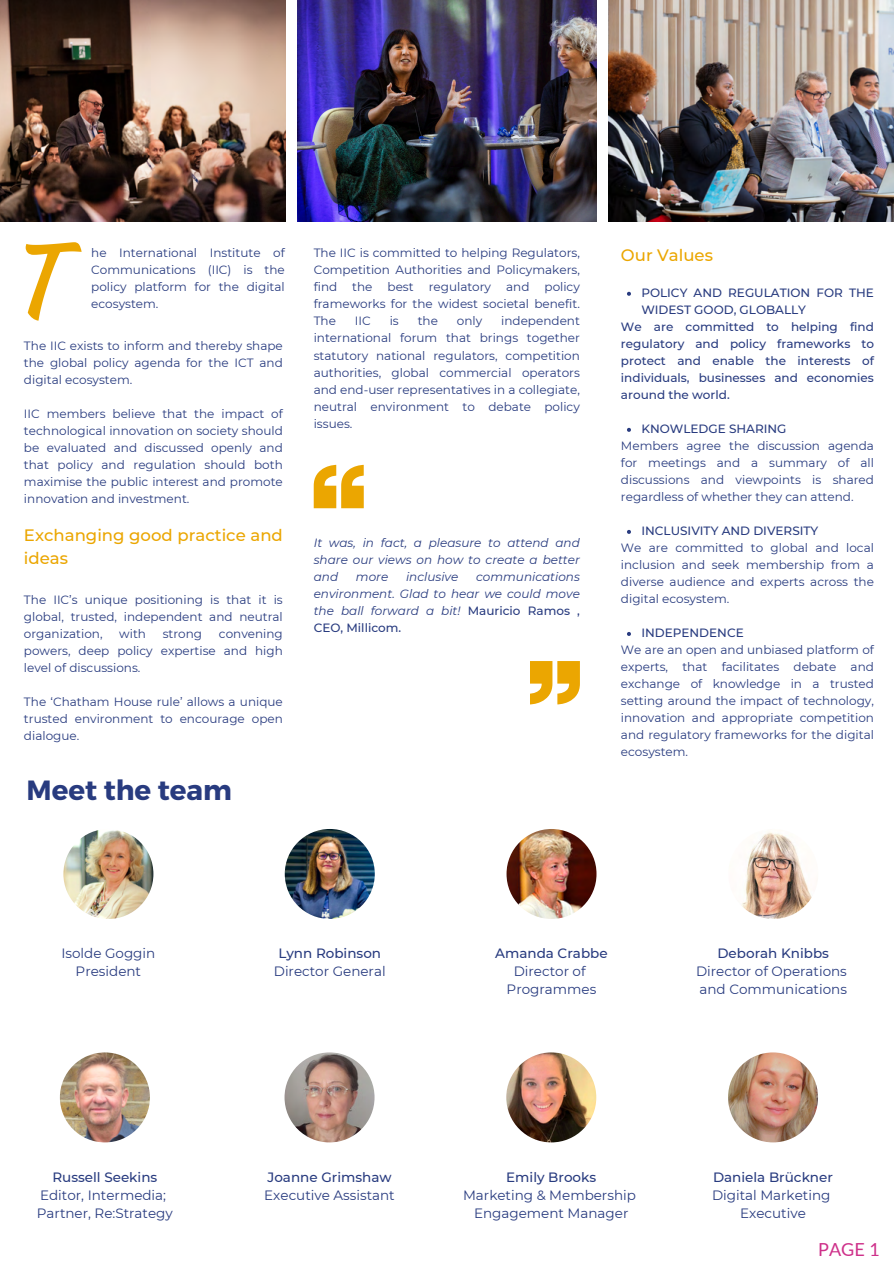
<style>
.page{position:relative;width:894px;height:1264px;background:#fff}
.page>*{position:absolute;margin:0;border:0;box-sizing:border-box;transform-origin:0 0}
.t1{font:95.4px "Kaushan Script";color:#eba601}
.t2{font:700 27.75px "Montserrat";color:#283b7f}
.t3{font:18px "Lato";color:#ce318a}
.t4{font:500 16.5px/23px "Montserrat";color:#eba601}
.t5{font:13.5px/18px "Montserrat";color:#283b7f;text-align:center}
.t6{font:12px/17px "Montserrat";color:#283b7f;text-align:justify}
.t7{font:500 12px/17px "Montserrat";color:#283b7f}
.t8{font:italic 12px/17px "Montserrat";color:#283b7f;text-align:justify}
.s1{font-weight:500;font-style:normal}
.s2{font-weight:500}
</style>
<div class="page">
<img style="left:0;top:0;width:286px;height:222px">
<img style="left:297px;top:0;width:299px;height:222px">
<img style="left:608px;top:0;width:285px;height:222px">
<img style="left:60px;top:1052px;width:90px;height:90px;border-radius:50%">
<img style="left:728px;top:829px;width:90px;height:90px;border-radius:50%">
<img style="left:506px;top:829px;width:90px;height:90px;border-radius:50%">
<img style="left:285px;top:829px;width:89px;height:90px;border-radius:50%">
<img style="left:284px;top:1052px;width:90px;height:90px;border-radius:50%">
<img style="left:506px;top:1052px;width:90px;height:90px;border-radius:50%">
<img style="left:727px;top:1052px;width:90px;height:90px;border-radius:50%">
<img style="left:63px;top:829px;width:90px;height:90px;border-radius:50%">
<svg style="left:530px;top:661px;width:49px;height:43px"></svg>
<svg style="left:627px;top:292px;width:3px;height:4px"></svg>
<svg style="left:627px;top:428px;width:3px;height:4px"></svg>
<svg style="left:627px;top:530px;width:3px;height:4px"></svg>
<svg style="left:627px;top:632px;width:3px;height:4px"></svg>
<svg style="left:313px;top:465px;width:50px;height:43px"></svg>
<h5 class="t1" style="left:5px;top:209px;width:58px">T</h5>
<p class="t6" style="left:91px;top:245px;width:195px">he International Institute of Communications (IIC) is the policy platform for the digital</p>
<p class="t6" style="left:91px;top:296px;width:69px">ecosystem.</p>
<h3 class="t6" style="left:24px;top:337px;width:260px">The IIC exists to inform and thereby shape the global policy agenda for the ICT and digital ecosystem.</h3>
<p class="t6" style="left:24px;top:405px;width:260px">IIC members believe that the impact of technological innovation on society should be evaluated and discussed openly and that policy and regulation should both maximise the public interest and promote innovation and investment.</p>
<p class="t4" style="left:24px;top:524px;width:260px">Exchanging good practice and ideas</p>
<h1 class="t6" style="left:24px;top:591px;width:260px">The IIC’s unique positioning is that it is global, trusted, independent and neutral organization,</h1>
<h1 class="t6" style="left:24px;top:625px;width:260px;text-indent:195px">convening powers, deep policy expertise and high level of discussions.</h1>
<h3 class="t6" style="left:24px;top:693px;width:260px">The ‘Chatham House rule’ allows a unique trusted environment to encourage open dialogue.</h3>
<h1 class="t6" style="left:119px;top:625px;width:28px">with</h1>
<h1 class="t6" style="left:163px;top:625px;width:41px">strong</h1>
<h4 class="t2" style="left:26px;top:772px;width:207px">Meet the team</h4>
<p class="t6" style="left:313px;top:245px;width:267px">The IIC is committed to helping Regulators, Competition Authorities and Policymakers, find the best regulatory and policy frameworks for the widest societal benefit.<br>The</p>
<p class="t6" style="left:313px;top:313px;width:267px;text-indent:187px">independent international forum that brings together statutory national regulators, competition authorities, global commercial operators and end-user representatives in a collegiate, neutral environment to debate policy issues.</p>
<p class="t6" style="left:355px;top:313px;width:17px">IIC</p>
<p class="t6" style="left:389px;top:313px;width:11px">is</p>
<p class="t6" style="left:417px;top:313px;width:22px">the</p>
<p class="t6" style="left:457px;top:313px;width:27px">only</p>
<p class="t8" style="left:313px;top:534px;width:267px">It was, in fact, a pleasure to attend and share our views on how to create a better and</p>
<p class="t8" style="left:313px;top:568px;width:267px;text-indent:162px">communications environment. Glad to hear we could move the ball forward a bit! <span class="s1">Mauricio Ramos , CEO, Millicom.</span></p>
<p class="t8" style="left:356px;top:568px;width:34px">more</p>
<p class="t8" style="left:406px;top:568px;width:54px">inclusive</p>
<p class="t4" style="left:620px;top:243px;width:93px">Our Values</p>
<p class="t7" style="left:641px;top:284px;width:234px">POLICY AND REGULATION FOR THE<br>WIDEST GOOD, GLOBALLY</p>
<p class="t7" style="left:620px;top:318px;width:254px;text-align:justify">We are committed to helping find regulatory and policy frameworks to protect and enable the interests of individuals, businesses and economies around the world.</p>
<p class="t7" style="left:641px;top:420px;width:147px">KNOWLEDGE SHARING</p>
<p class="t6" style="left:620px;top:437px;width:254px">Members agree the discussion agenda for meetings and a summary of all discussions and viewpoints is shared regardless of whether they can attend.</p>
<p class="t7" style="left:641px;top:522px;width:178px">INCLUSIVITY AND DIVERSITY</p>
<p class="t6" style="left:620px;top:539px;width:254px">We are committed to global and local inclusion and seek membership from a diverse audience and experts across the digital ecosystem.</p>
<p class="t7" style="left:641px;top:624px;width:104px">INDEPENDENCE</p>
<h4 class="t6" style="left:620px;top:641px;width:254px">We are an open and unbiased platform of experts, that facilitates debate and exchange of knowledge in a trusted setting around the impact of technology, innovation and appropriate competition and regulatory frameworks for the digital ecosystem.</h4>
<h4 class="t5" style="left:61px;top:944px;width:95px">Isolde Goggin<br>President</h4>
<p class="t5" style="left:274px;top:944px;width:113px"><span class="s2">Lynn Robinson<br></span>Director General</p>
<p class="t5" style="left:495px;top:944px;width:114px"><span class="s2">Amanda Crabbe<br></span>Director of<br>Programmes</p>
<p class="t5" style="left:695px;top:944px;width:152px"><span class="s2">Deborah Knibbs<br></span>Director of Operations and Communications</p>
<h4 class="t5" style="left:37px;top:1167px;width:137px"><span class="s2">Russell Seekins<br></span>Editor, Intermedia;<br>Partner, Re:Strategy</h4>
<p class="t5" style="left:264px;top:1167px;width:132px;text-align:left"><span class="s2">Joanne Grimshaw<br></span>Executive Assistant</p>
<h4 class="t5" style="left:463px;top:1167px;width:174px"><span class="s2">Emily Brooks<br></span>Marketing &amp; Membership<br>Engagement Manager</h4>
<h4 class="t5" style="left:711px;top:1167px;width:122px"><span class="s2">Daniela Brückner<br></span>Digital Marketing<br>Executive</h4>
<h4 class="t3" style="left:818px;top:1238px;width:63px">PAGE 1</h4>
</div>
